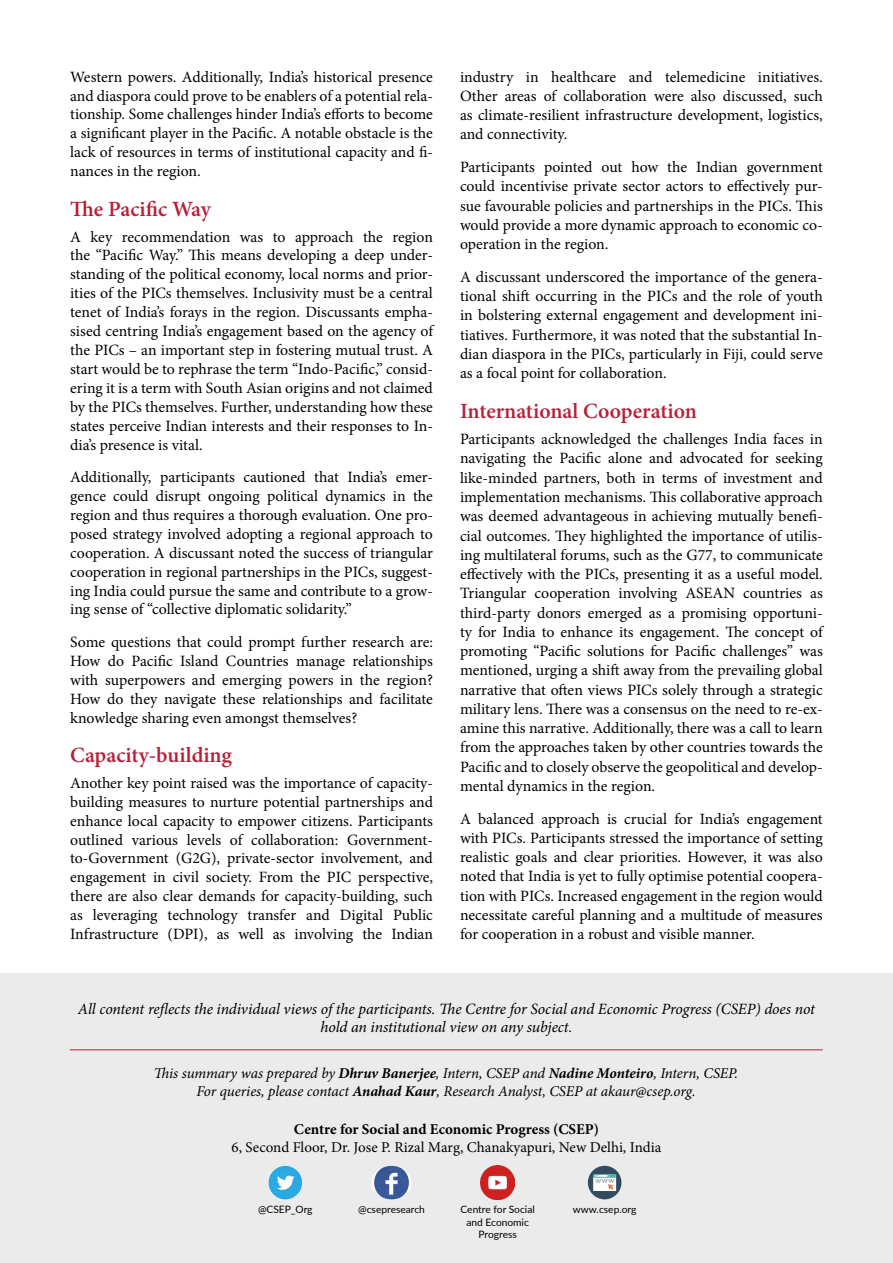
<style>
.page{position:relative;width:893px;height:1263px;background:#fff}
.page>*{position:absolute;margin:0;border:0;box-sizing:border-box;transform-origin:0 0}
.Sub-Head{font:600 21.75px "Minion Pro";color:#b71f38}
.Body_Copy{font:15.75px/19.2px "Minion Pro";color:#000;text-align:justify}
.t1{font:italic 15.75px/18.9px "Minion Pro";letter-spacing:-.005em;color:#000;text-align:center}
.t2{font:italic 15px/18px "Minion Pro";letter-spacing:-.01em;color:#000;text-align:center}
.t3{font:15px "Minion Pro";color:#000}
.t4{font:700 15px "Minion Pro";color:#000}
.t5{font:10.2px/12.3px "Lato";color:#000;text-align:center}
.s1{font-weight:700}
</style>
<div class="page">
<div style="left:0;top:974px;width:893px;height:289px;background:#ebebec"></div>
<hr style="left:70px;top:1049px;width:753px;height:1px;background:#b71f38">
<img style="left:481px;top:1166px;width:33px;height:33px">
<img style="left:269px;top:1166px;width:33px;height:33px;border-radius:17px">
<img style="left:371px;top:1166px;width:41px;height:33px">
<div style="left:588px;top:1166px;width:33px;height:33px;background:#324b5f;border-radius:50%"></div>
<svg style="left:593px;top:1174px;width:23px;height:17px"></svg>
<p class="Body_Copy" style="left:70px;top:67px;width:364px">Western powers. Additionally, India’s historical presence and diaspora could prove to be enablers of a potential rela&shy;tionship. Some challenges hinder India’s efforts to become a significant player in the Pacific. A notable obstacle is the lack of resources in terms of institutional capacity and fi&shy;nances in the region.</p>
<p class="Sub-Head" style="left:70px;top:194px;width:142px">The Pacific Way</p>
<p class="Body_Copy" style="left:70px;top:227px;width:364px">A key recommendation was to approach the region the “Pacific Way.” This means developing a deep under&shy;standing of the political economy, local norms and prior&shy;ities of the PICs themselves. Inclusivity must be a central tenet of India’s forays in the region. Discussants empha&shy;sised centring India’s engagement based on the agency of the PICs – an important step in fostering mutual trust. A start would be to rephrase the term “Indo-Pacific,” consid&shy;ering it is a term with South Asian origins and not claimed by the PICs themselves. Further, understanding how these states perceive Indian interests and their responses to In&shy;dia’s presence is vital.</p>
<p class="Body_Copy" style="left:70px;top:468px;width:364px">Additionally, participants cautioned that India’s emer&shy;gence could disrupt ongoing political dynamics in the region and thus requires a thorough evaluation. One pro&shy;posed strategy involved adopting a regional approach to cooperation. A discussant noted the success of triangular cooperation in regional partnerships in the PICs, suggest&shy;ing India could pursue the same and contribute to a grow&shy;ing sense of “collective diplomatic solidarity.”</p>
<p class="Body_Copy" style="left:70px;top:632px;width:364px">Some questions that could prompt further research are:<br>How do Pacific Island Countries manage relationships with superpowers and emerging powers in the region?<br>How do they navigate these relationships and facilitate knowledge sharing even amongst themselves?</p>
<p class="Sub-Head" style="left:70px;top:740px;width:163px">Capacity-building</p>
<p class="Body_Copy" style="left:70px;top:773px;width:364px">Another key point raised was the importance of capacity&shy;building measures to nurture potential partnerships and enhance local capacity to empower citizens. Participants outlined various levels of collaboration: Government&shy;to-Government (G2G), private-sector involvement, and engagement in civil society. From the PIC perspective, there are also clear demands for capacity-building, such as leveraging technology transfer and Digital Public Infrastructure (DPI), as well as involving the Indian</p>
<p class="Body_Copy" style="left:460px;top:67px;width:364px">industry in healthcare and telemedicine initiatives.<br>Other areas of collaboration were also discussed, such as climate-resilient infrastructure development, logistics, and connectivity.</p>
<p class="Body_Copy" style="left:460px;top:158px;width:364px">Participants pointed out how the Indian government could incentivise private sector actors to effectively pur&shy;sue favourable policies and partnerships in the PICs. This would provide a more dynamic approach to economic co&shy;operation in the region.</p>
<p class="Body_Copy" style="left:460px;top:267px;width:364px">A discussant underscored the importance of the genera&shy;tional shift occurring in the PICs and the role of youth in bolstering external engagement and development ini&shy;tiatives. Furthermore, it was noted that the substantial In&shy;dian diaspora in the PICs, particularly in Fiji, could serve as a focal point for collaboration.</p>
<p class="Sub-Head" style="left:460px;top:396px;width:238px">International Cooperation</p>
<p class="Body_Copy" style="left:460px;top:430px;width:364px">Participants acknowledged the challenges India faces in navigating the Pacific alone and advocated for seeking like-minded partners, both in terms of investment and implementation mechanisms. This collaborative approach was deemed advantageous in achieving mutually benefi&shy;cial outcomes. They highlighted the importance of utilis&shy;ing multilateral forums, such as the G77, to communicate effectively with the PICs, presenting it as a useful model.<br>Triangular cooperation involving ASEAN countries as third-party donors emerged as a promising opportuni&shy;ty for India to enhance its engagement. The concept of promoting “Pacific solutions for Pacific challenges” was mentioned, urging a shift away from the prevailing global narrative that often views PICs solely through a strategic military lens. There was a consensus on the need to re-ex&shy;amine this narrative. Additionally, there was a call to learn from the approaches taken by other countries towards the Pacific and to closely observe the geopolitical and develop&shy;mental dynamics in the region.</p>
<p class="Body_Copy" style="left:460px;top:809px;width:364px">A balanced approach is crucial for India’s engagement with PICs. Participants stressed the importance of setting realistic goals and clear priorities. However, it was also noted that India is yet to fully optimise potential coopera&shy;tion with PICs. Increased engagement in the region would necessitate careful planning and a multitude of measures for cooperation in a robust and visible manner.</p>
<p class="t1" style="left:78px;top:999px;width:739px">All content reflects the individual views of the participants. The Centre for Social and Economic Progress (CSEP) does not hold an institutional view on any subject.</p>
<p class="t2" style="left:154px;top:1064px;width:586px">This summary was prepared by <span class="s1">Dhruv Banerjee</span>, Intern, CSEP and <span class="s1">Nadine Monteiro</span>, Intern, CSEP.<br>For queries, please contact <span class="s1">Anahad Kaur</span>, Research Analyst, CSEP at akaur@csep.org.</p>
<p class="t4" style="left:294px;top:1119px;width:307px">Centre for Social and Economic Progress (CSEP)</p>
<p class="t3" style="left:232px;top:1137px;width:431px">6, Second Floor, Dr. Jose P. Rizal Marg, Chanakyapuri, New Delhi, India</p>
<p class="t5" style="left:258px;top:1203px;width:56px">@CSEP_Org</p>
<p class="t5" style="left:358px;top:1203px;width:68px">@csepresearch</p>
<p class="t5" style="left:461px;top:1203px;width:76px">Centre for Social and Economic<br>Progress</p>
<p class="t5" style="left:573px;top:1203px;width:65px">www.csep.org</p>
</div>
